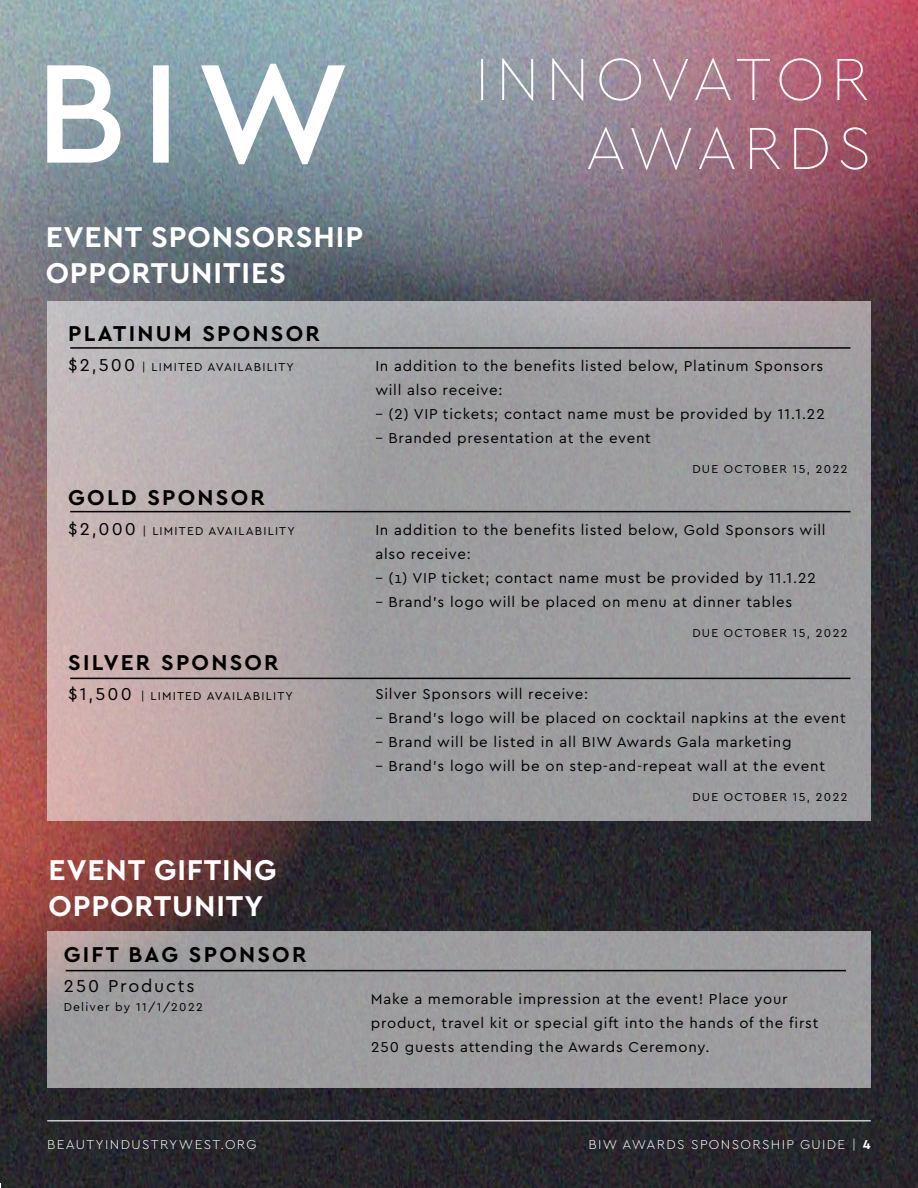
<style>
.page{position:relative;width:918px;height:1188px;background:#fff}
.page>*{position:absolute;margin:0;border:0;box-sizing:border-box;transform-origin:0 0}
.t1{font:700 30px/36px "Cera PRO";letter-spacing:.03em;color:#fff}
.t2{font:700 22.5px "Cera PRO";letter-spacing:.1em;color:#000}
.t3{font:18px "Cera PRO";letter-spacing:.1em;color:#000}
.t4{font:15px/24px "Cera PRO";letter-spacing:.05em;color:#000}
.t5{font:300 13.5px "Cera Pro";letter-spacing:.1em;color:#fff}
.t6{font:12px "Cera PRO";letter-spacing:.1em;color:#000}
.s1{font-size:18px}
.s2{font-family:"Cera PRO";font-weight:700}
</style>
<div class="page">
<img style="left:0;top:0;width:918px;height:1188px">
<svg style="left:47px;top:302px;width:824px;height:519px;background:#a8a2a4"></svg>
<hr style="left:70px;top:347px;width:781px;height:2px;background:#000">
<hr style="left:70px;top:511px;width:781px;height:1px;background:#000">
<hr style="left:70px;top:678px;width:781px;height:1px;background:#000">
<div style="left:47px;top:931px;width:824px;height:157px;background:#9d9d9f"></div>
<hr style="left:66px;top:970px;width:780px;height:1px;background:#000">
<hr style="left:47px;top:1120px;width:824px;height:1px;background:#fff">
<svg style="left:588px;top:127px;width:279px;height:43px;background:#a67c8b"></svg>
<svg style="left:481px;top:58px;width:386px;height:43px;background:#ae8c9a"></svg>
<svg style="left:47px;top:64px;width:298px;height:100px"></svg>
<h1 class="t1" style="left:46px;top:218px;width:319px">EVENT SPONSORSHIP<br>OPPORTUNITIES</h1>
<h2 class="t2" style="left:68px;top:318px;width:253px">PLATINUM SPONSOR</h2>
<p class="t6" style="left:68px;top:359px;width:227px"><span class="s1">$2,500</span> | LIMITED AVAILABILITY</p>
<h2 class="t2" style="left:68px;top:482px;width:198px">GOLD SPONSOR</h2>
<p class="t6" style="left:68px;top:523px;width:228px"><span class="s1">$2,000</span> | LIMITED AVAILABILITY</p>
<h2 class="t2" style="left:68px;top:647px;width:212px">SILVER SPONSOR</h2>
<p class="t6" style="left:68px;top:688px;width:226px"><span class="s1">$1,500</span> | LIMITED AVAILABILITY</p>
<p class="t4" style="left:375px;top:353px;width:450px">In addition to the benefits listed below, Platinum Sponsors will also receive:</p>
<p class="t4" style="left:375px;top:401px;width:451px">– (2) VIP tickets; contact name must be provided by 11.1.22</p>
<p class="t4" style="left:375px;top:425px;width:277px">– Branded presentation at the event</p>
<p class="t6" style="left:692px;top:461px;width:157px">DUE OCTOBER 15, 2022</p>
<p class="t4" style="left:375px;top:518px;width:452px">In addition to the benefits listed below, Gold Sponsors will also receive:</p>
<p class="t4" style="left:375px;top:566px;width:442px">– (1) VIP ticket; contact name must be provided by 11.1.22</p>
<p class="t4" style="left:375px;top:590px;width:418px">– Brand’s logo will be placed on menu at dinner tables</p>
<p class="t6" style="left:692px;top:625px;width:157px">DUE OCTOBER 15, 2022</p>
<p class="t4" style="left:375px;top:681px;width:214px">Silver Sponsors will receive:</p>
<p class="t4" style="left:375px;top:705px;width:472px">– Brand’s logo will be placed on cocktail napkins at the event</p>
<p class="t4" style="left:375px;top:729px;width:418px">– Brand will be listed in all BIW Awards Gala marketing</p>
<p class="t4" style="left:375px;top:753px;width:451px">– Brand’s logo will be on step-and-repeat wall at the event</p>
<p class="t6" style="left:692px;top:789px;width:157px">DUE OCTOBER 15, 2022</p>
<h1 class="t1" style="left:49px;top:851px;width:229px">EVENT GIFTING<br>OPPORTUNITY</h1>
<h2 class="t2" style="left:64px;top:939px;width:244px">GIFT BAG SPONSOR</h2>
<p class="t3" style="left:64px;top:974px;width:132px">250 Products</p>
<p class="t6" style="left:64px;top:999px;width:141px">Deliver by 11/1/2022</p>
<p class="t4" style="left:371px;top:987px;width:449px">Make a memorable impression at the event! Place your product, travel kit or special gift into the hands of the first<br>250 guests attending the Awards Ceremony.</p>
<p class="t5" style="left:47px;top:1135px;width:211px">BEAUTYINDUSTRYWEST.ORG</p>
<p class="t5" style="left:589px;top:1135px;width:284px">BIW AWARDS SPONSORSHIP GUIDE | <span class="s2">4</span></p>
</div>
